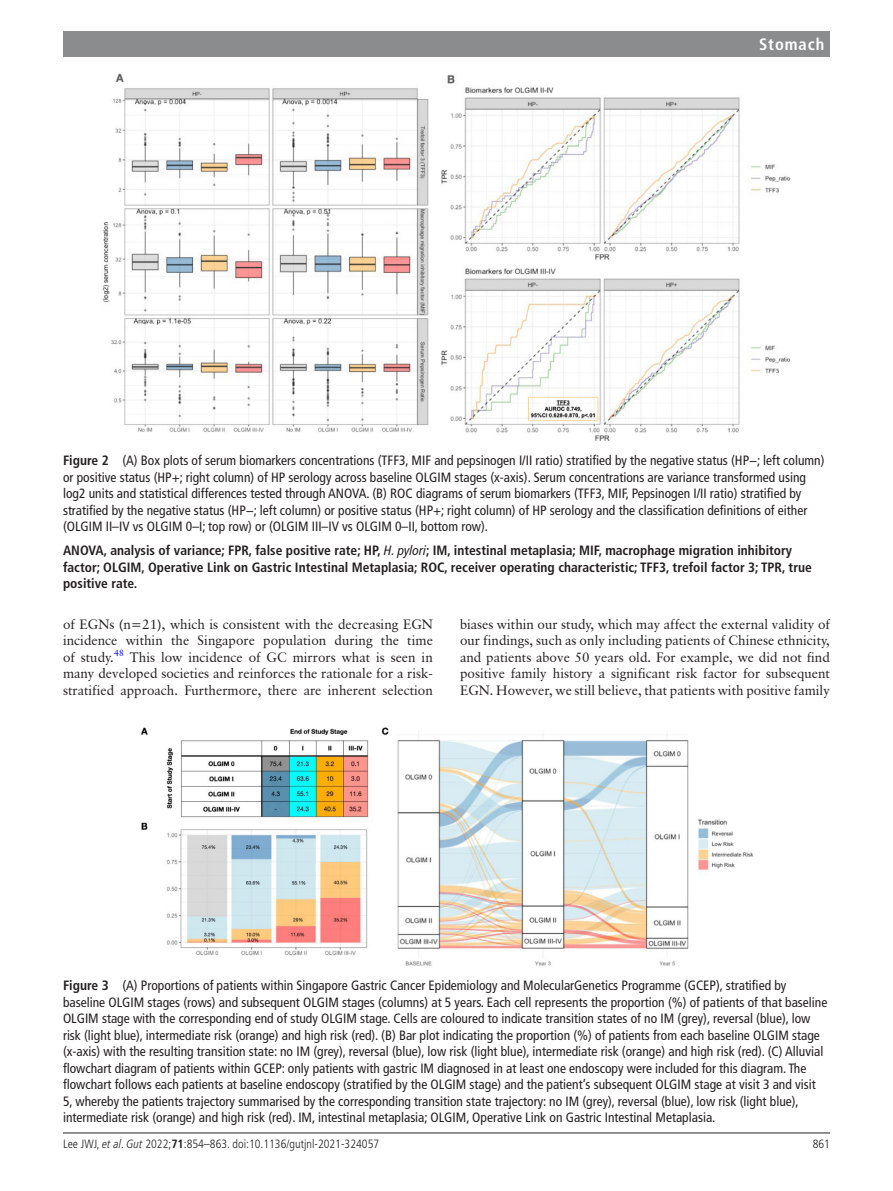
<style>
.page{position:relative;width:893px;height:1191px;background:#fff}
.page>*{position:absolute;margin:0;border:0;box-sizing:border-box;transform-origin:0 0}
.t1{font:700 condensed 16.5px "Frutiger LT Pro";letter-spacing:.055em;color:#fff}
.t2{font:condensed 13.5px/16.5px "Frutiger LT Pro";color:#231f20}
.t3{font:13.5px/16.5px "Classical Garamond BT";color:#231f20;text-align:justify}
.t4{font:700 condensed 13.5px/16.5px "Frutiger LT Pro";color:#231f20}
.t5{font:300 condensed 12px "Frutiger LT Pro";color:#231f20}
.s1{font-weight:700}
.s2{font-weight:400;font-style:italic}
.s3{font-style:italic}
</style>
<div class="page">
<hr style="left:63px;top:1132px;width:767px;height:1px;background:#231f20">
<div style="left:63px;top:31px;width:767px;height:25px;background:#8a8c8e"></div>
<img style="left:102px;top:73px;width:689px;height:368px">
<img style="left:140px;top:727px;width:613px;height:239px">
<p class="t1" style="left:759px;top:34px;width:67px">Stomach</p>
<p class="t2" style="left:63px;top:452px;width:763px"><span class="s1">Figure 2</span> (A) Box plots of serum biomarkers concentrations (TFF3, MIF and pepsinogen I/II ratio) stratified by the negative status (HP−; left column) or positive status (HP+; right column) of HP serology across baseline OLGIM stages (x-axis). Serum concentrations are variance transformed using log2 units and statistical differences tested through ANOVA. (B) ROC diagrams of serum biomarkers (TFF3, MIF, Pepsinogen I/II ratio) stratified by stratified by the negative status (HP−; left column) or positive status (HP+; right column) of HP serology and the classification definitions of either (OLGIM II–IV vs OLGIM 0–I; top row) or (OLGIM III–IV vs OLGIM 0–II, bottom row).</p>
<p class="t4" style="left:63px;top:542px;width:750px">ANOVA, analysis of variance; FPR, false positive rate; HP, <span class="s2">H. pylori</span>; IM, intestinal metaplasia; MIF, macrophage migration inhibitory factor; OLGIM, Operative Link on Gastric Intestinal Metaplasia; ROC, receiver operating characteristic; TFF3, trefoil factor 3; TPR, true positive rate.</p>
<p class="t3" style="left:63px;top:616px;width:371px">of EGNs (n=21), which is consistent with the decreasing EGN incidence within the Singapore population during the time of study.<sup>48</sup> This low incidence of GC mirrors what is seen in many developed societies and reinforces the rationale for a risk&shy;stratified approach. Furthermore, there are inherent selection</p>
<p class="t3" style="left:460px;top:616px;width:371px">biases within our study, which may affect the external validity of our findings, such as only including patients of Chinese ethnicity, and patients above 50 years old. For example, we did not find positive family history a significant risk factor for subsequent EGN. However, we still believe, that patients with positive family</p>
<p class="t2" style="left:63px;top:977px;width:766px"><span class="s1">Figure 3</span> (A) Proportions of patients within Singapore Gastric Cancer Epidemiology and MolecularGenetics Programme (GCEP), stratified by baseline OLGIM stages (rows) and subsequent OLGIM stages (columns) at 5 years. Each cell represents the proportion (%) of patients of that baseline OLGIM stage with the corresponding end of study OLGIM stage. Cells are coloured to indicate transition states of no IM (grey), reversal (blue), low risk (light blue), intermediate risk (orange) and high risk (red). (B) Bar plot indicating the proportion (%) of patients from each baseline OLGIM stage (x-axis) with the resulting transition state: no IM (grey), reversal (blue), low risk (light blue), intermediate risk (orange) and high risk (red). (C) Alluvial flowchart diagram of patients within GCEP: only patients with gastric IM diagnosed in at least one endoscopy were included for this diagram. The flowchart follows each patients at baseline endoscopy (stratified by the OLGIM stage) and the patient’s subsequent OLGIM stage at visit 3 and visit 5, whereby the patients trajectory summarised by the corresponding transition state trajectory: no IM (grey), reversal (blue), low risk (light blue), intermediate risk (orange) and high risk (red). IM, intestinal metaplasia; OLGIM, Operative Link on Gastric Intestinal Metaplasia.</p>
<p class="t5" style="left:63px;top:1136px;width:318px">Lee JWJ, <span class="s3">et al</span>. <span class="s3">Gut</span> 2022;<span class="s1">71</span>:854–863. doi:10.1136/gutjnl-2021-324057</p>
<p class="t5" style="left:813px;top:1136px;width:19px">861</p>
</div>
